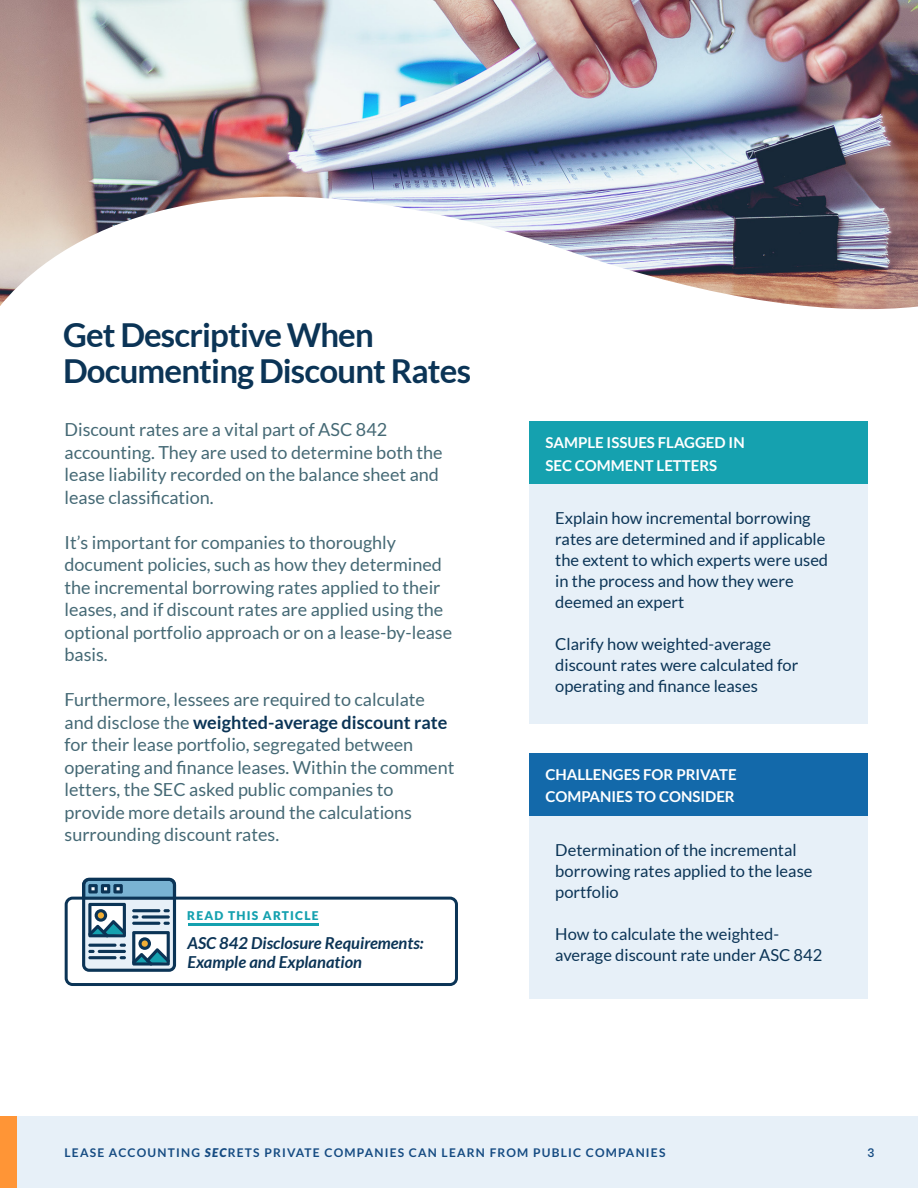
<style>
.page{position:relative;width:918px;height:1188px;background:#fff}
.page>*{position:absolute;margin:0;border:0;box-sizing:border-box;transform-origin:0 0}
.t1{font:700 33px/36px "Lato";letter-spacing:-.025em;color:#0b3456}
.t2{font:18px/22.5px "Lato";color:#456975}
.t3{font:16.5px/21px "Lato";color:#0b3456}
.t4{font:italic 700 16.5px/19.5px "Lato";color:#0b3456}
.t5{font:700 15px/22.5px "Lato";color:#fff}
.t6{font:700 12px "Lato";letter-spacing:.1em;color:#154b82}
.t7{font:900 12px "Lato";letter-spacing:.1em;color:#15a1af}
.t8{font:500 12px "Poppins";color:#154b82}
.s1{font-weight:700;color:#0b3456}
.s2{font-weight:900;font-style:italic}
</style>
<div class="page">
<div style="left:0;top:1117px;width:918px;height:71px;background:#e7f0f8"></div>
<div style="left:0;top:1117px;width:17px;height:71px;background:#ff9536"></div>
<img style="left:0;top:0;width:918px;height:310px">
<div style="left:530px;top:421px;width:338px;height:303px;background:#e7f0f8"></div>
<div style="left:530px;top:421px;width:338px;height:63px;background:#15a1af"></div>
<div style="left:530px;top:753px;width:338px;height:245px;background:#e7f0f8"></div>
<div style="left:530px;top:753px;width:338px;height:63px;background:#1369aa"></div>
<div style="left:65px;top:897px;width:393px;height:89px;border:3px solid #0b3456;border-radius:6px"></div>
<svg style="left:82px;top:878px;width:94px;height:94px;background:#7f9db0"></svg>
<hr style="left:188px;top:924px;width:130px;height:2px;background:#15a1af">
<h1 class="t1" style="left:63px;top:317px;width:410px">Get Descriptive When<br>Documenting Discount Rates</h1>
<p class="t2" style="left:65px;top:418px;width:380px">Discount rates are a vital part of ASC 842 accounting. They are used to determine both the lease liability recorded on the balance sheet and lease classification.</p>
<p class="t2" style="left:65px;top:531px;width:389px">It’s important for companies to thoroughly document policies, such as how they determined the incremental borrowing rates applied to their leases, and if discount rates are applied using the optional portfolio approach or on a lease-by-lease basis.</p>
<p class="t2" style="left:65px;top:688px;width:391px">Furthermore, lessees are required to calculate and disclose the <span class="s1">weighted-average discount rate </span>for their lease portfolio, segregated between operating and finance leases. Within the comment letters, the SEC asked public companies to provide more details around the calculations surrounding discount rates.</p>
<p class="t7" style="left:187px;top:909px;width:133px">READ THIS ARTICLE</p>
<p class="t4" style="left:187px;top:934px;width:238px">ASC 842 Disclosure Requirements:<br>Example and Explanation</p>
<p class="t5" style="left:545px;top:431px;width:201px">SAMPLE ISSUES FLAGGED IN<br>SEC COMMENT LETTERS</p>
<p class="t3" style="left:555px;top:508px;width:274px">Explain how incremental borrowing rates are determined and if applicable the extent to which experts were used in the process and how they were deemed an expert</p>
<p class="t3" style="left:555px;top:634px;width:245px">Clarify how weighted-average discount rates were calculated for operating and finance leases</p>
<p class="t5" style="left:545px;top:763px;width:193px">CHALLENGES FOR PRIVATE<br>COMPANIES TO CONSIDER</p>
<p class="t3" style="left:555px;top:839px;width:259px">Determination of the incremental borrowing rates applied to the lease portfolio</p>
<p class="t3" style="left:555px;top:923px;width:269px">How to calculate the weighted&shy;average discount rate under ASC 842</p>
<p class="t6" style="left:65px;top:1146px;width:602px">LEASE ACCOUNTING <span class="s2">SEC</span>RETS PRIVATE COMPANIES CAN LEARN FROM PUBLIC COMPANIES</p>
<p class="t8" style="left:867px;top:1146px;width:9px">3</p>
</div>
